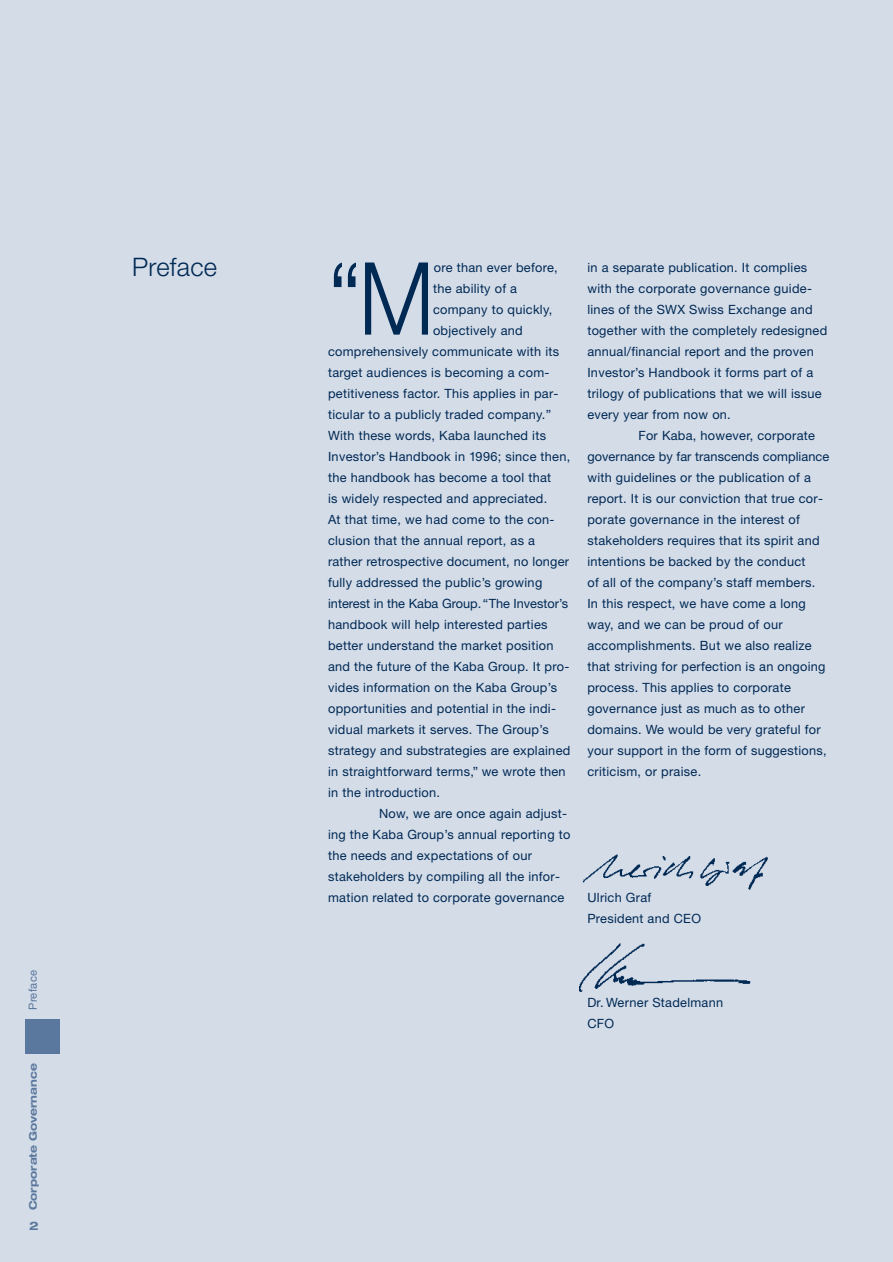
<style>
.page{position:relative;width:893px;height:1262px;background:#fff}
.page>*{position:absolute;margin:0;border:0;box-sizing:border-box;transform-origin:0 0}
.t1{font:300 100.95px "Helvetica Neue";color:#002954;scale:.9 1}
.t2{font:300 25.5px "Helvetica Neue";letter-spacing:.01em;color:#002954}
.t3{font:12.75px/21px "Helvetica Neue";letter-spacing:.02em;color:#002954}
.t4{font:12.75px "Helvetica Neue";color:#002954}
.t5{font:700 expanded 11.7px "Helvetica Neue";color:#5a789d}
.t6{font:11.25px "Helvetica Neue";letter-spacing:.02em;color:#5a789d}
.t7{font:700 expanded 10.5px "Helvetica Neue";color:#5a789d}
</style>
<div class="page">
<div style="left:0;top:0;width:892px;height:1261px;background:#d4dce8"></div>
<div style="left:26px;top:1019px;width:34px;height:34px;background:#5a789d"></div>
<img style="left:582px;top:854px;width:186px;height:36px">
<img style="left:579px;top:943px;width:172px;height:49px">
<p class="t6" style="left:29px;top:1009px;width:41px;rotate:-90deg">Preface</p>
<p class="t7" style="left:29px;top:1210px;width:148px;rotate:-90deg">Corporate Governance</p>
<p class="t5" style="left:29px;top:1221px;width:11px">2</p>
<h2 class="t2" style="left:132px;top:258px;width:86px">Preface</h2>
<h1 class="t1" style="left:328px;top:262px;width:120px">“M</h1>
<p class="t3" style="left:434px;top:258px;width:125px">ore than ever before,</p>
<p class="t3" style="left:433px;top:279px;width:86px">the ability of a</p>
<p class="t3" style="left:433px;top:300px;width:121px">company to quickly,</p>
<p class="t3" style="left:433px;top:321px;width:91px">objectively and</p>
<p class="t3" style="left:328px;top:342px;width:232px">comprehensively communicate with its</p>
<p class="t3" style="left:328px;top:363px;width:223px">target audiences is becoming a com-</p>
<p class="t3" style="left:328px;top:384px;width:232px">petitiveness factor. This applies in par-</p>
<p class="t3" style="left:328px;top:405px;width:224px">ticular to a publicly traded company.”</p>
<p class="t3" style="left:328px;top:426px;width:219px">With these words, Kaba launched its</p>
<p class="t3" style="left:328px;top:447px;width:244px">Investor’s Handbook in 1996; since then,</p>
<p class="t3" style="left:328px;top:468px;width:225px">the handbook has become a tool that</p>
<p class="t3" style="left:328px;top:489px;width:221px">is widely respected and appreciated.</p>
<p class="t3" style="left:328px;top:510px;width:228px">At that time, we had come to the con-</p>
<p class="t3" style="left:328px;top:531px;width:208px">clusion that the annual report, as a</p>
<p class="t3" style="left:328px;top:552px;width:242px">rather retrospective document, no longer</p>
<p class="t3" style="left:328px;top:573px;width:216px">fully addressed the public’s growing</p>
<p class="t4" style="left:328px;top:598px;width:241px">interest in the Kaba Group.“The Investor’s</p>
<p class="t3" style="left:328px;top:615px;width:221px">handbook will help interested parties</p>
<p class="t3" style="left:328px;top:636px;width:227px">better understand the market position</p>
<p class="t3" style="left:328px;top:657px;width:243px">and the future of the Kaba Group. It pro-</p>
<p class="t3" style="left:328px;top:678px;width:230px">vides information on the Kaba Group’s</p>
<p class="t3" style="left:328px;top:699px;width:229px">opportunities and potential in the indi-</p>
<p class="t3" style="left:328px;top:720px;width:222px">vidual markets it serves. The Group’s</p>
<p class="t3" style="left:328px;top:741px;width:244px">strategy and substrategies are explained</p>
<p class="t3" style="left:328px;top:762px;width:239px">in straightforward terms,” we wrote then</p>
<p class="t3" style="left:328px;top:783px;width:113px">in the introduction.</p>
<p class="t3" style="left:379px;top:804px;width:189px">Now, we are once again adjust-</p>
<p class="t3" style="left:328px;top:825px;width:244px">ing the Kaba Group’s annual reporting to</p>
<p class="t3" style="left:328px;top:846px;width:205px">the needs and expectations of our</p>
<p class="t3" style="left:328px;top:867px;width:233px">stakeholders by compiling all the infor-</p>
<p class="t3" style="left:328px;top:888px;width:238px">mation related to corporate governance</p>
<p class="t3" style="left:587px;top:258px;width:221px">in a separate publication. It complies</p>
<p class="t3" style="left:587px;top:279px;width:226px">with the corporate governance guide-</p>
<p class="t3" style="left:587px;top:300px;width:227px">lines of the SWX Swiss Exchange and</p>
<p class="t3" style="left:587px;top:321px;width:241px">together with the completely redesigned</p>
<p class="t3" style="left:587px;top:342px;width:228px">annual/financial report and the proven</p>
<p class="t3" style="left:587px;top:363px;width:227px">Investor’s Handbook it forms part of a</p>
<p class="t3" style="left:587px;top:384px;width:236px">trilogy of publications that we will issue</p>
<p class="t3" style="left:587px;top:405px;width:145px">every year from now on.</p>
<p class="t3" style="left:638px;top:426px;width:178px">For Kaba, however, corporate</p>
<p class="t3" style="left:587px;top:447px;width:243px">governance by far transcends compliance</p>
<p class="t3" style="left:587px;top:468px;width:225px">with guidelines or the publication of a</p>
<p class="t3" style="left:587px;top:489px;width:237px">report. It is our conviction that true cor-</p>
<p class="t3" style="left:587px;top:510px;width:214px">porate governance in the interest of</p>
<p class="t3" style="left:587px;top:531px;width:234px">stakeholders requires that its spirit and</p>
<p class="t3" style="left:587px;top:552px;width:220px">intentions be backed by the conduct</p>
<p class="t3" style="left:587px;top:573px;width:229px">of all of the company’s staff members.</p>
<p class="t3" style="left:587px;top:594px;width:220px">In this respect, we have come a long</p>
<p class="t3" style="left:587px;top:615px;width:197px">way, and we can be proud of our</p>
<p class="t3" style="left:587px;top:636px;width:226px">accomplishments. But we also realize</p>
<p class="t3" style="left:587px;top:657px;width:240px">that striving for perfection is an ongoing</p>
<p class="t3" style="left:587px;top:678px;width:205px">process. This applies to corporate</p>
<p class="t3" style="left:587px;top:699px;width:219px">governance just as much as to other</p>
<p class="t3" style="left:587px;top:720px;width:235px">domains. We would be very grateful for</p>
<p class="t3" style="left:587px;top:741px;width:241px">your support in the form of suggestions,</p>
<p class="t3" style="left:587px;top:762px;width:115px">criticism, or praise.</p>
<p class="t3" style="left:587px;top:888px;width:115px">Ulrich Graf<br>President and CEO</p>
<p class="t3" style="left:587px;top:993px;width:137px">Dr. Werner Stadelmann<br>CFO</p>
</div>
